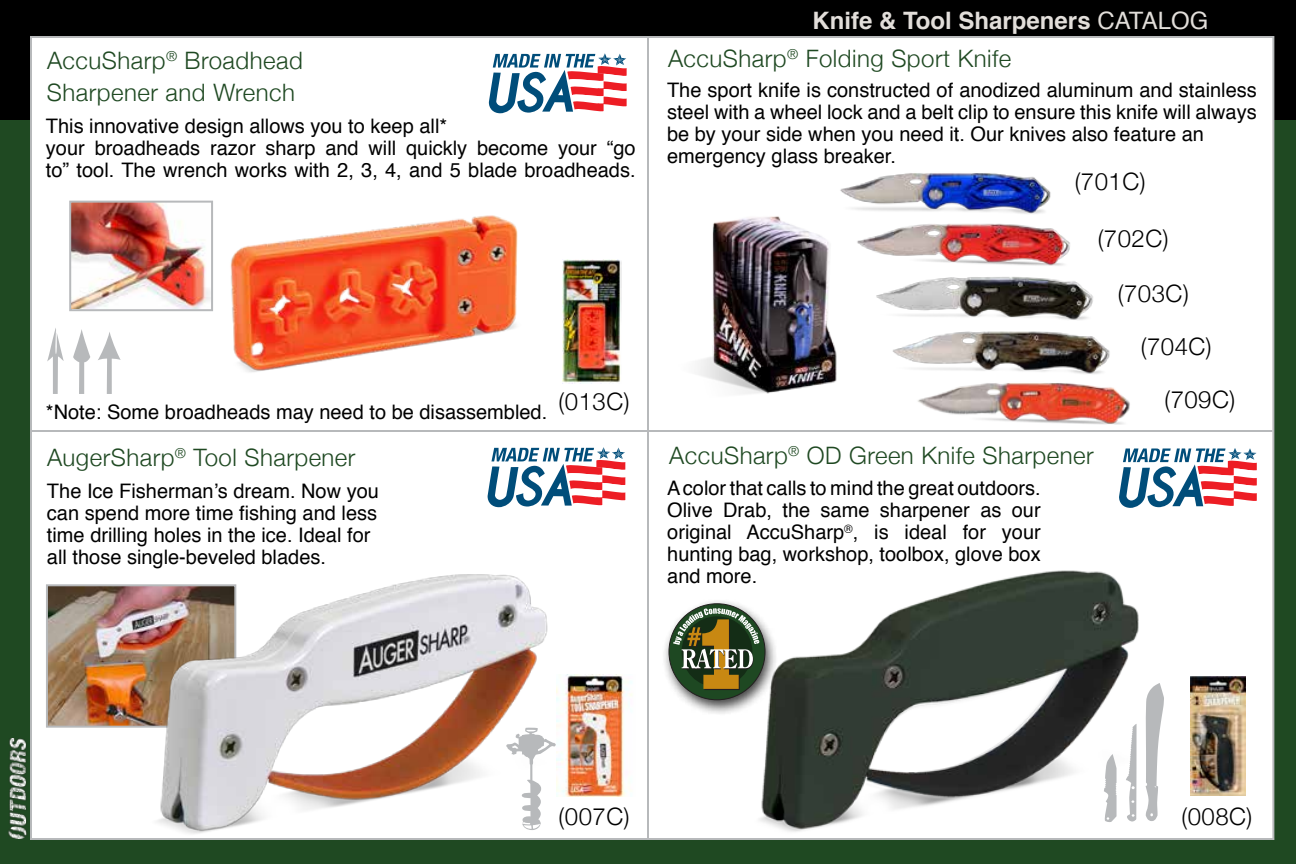
<style>
.page{position:relative;width:1296px;height:864px;background:#fff}
.page>*{position:absolute;margin:0;border:0;box-sizing:border-box;transform-origin:0 0}
.t1{font:300 24px/32px "Helvetica Neue";letter-spacing:.02em;color:#1f4922}
.t2{font:300 24px/52.8px "Helvetica Neue";letter-spacing:.02em;color:#000}
.t3{font:700 24px "Helvetica";color:#e2deda}
.t4{font:20px/22px "Helvetica";color:#000}
.s1{font-weight:400}
</style>
<div class="page">
<div style="left:0;top:120px;width:1296px;height:744px;background:#1f4922"></div>
<div style="left:0;top:0;width:1296px;height:120px;background:#000"></div>
<div style="left:30px;top:36px;width:1244px;height:804px;background:#fff;border:2px solid #b7b9bb"></div>
<img style="left:8px;top:739px;width:24px;height:100px">
<img style="left:699px;top:570px;width:451px;height:270px">
<div style="left:661px;top:599px;width:117px;height:117px;background:#000;opacity:.75"></div>
<div style="left:669px;top:604px;width:96px;height:96px;background:#1e4822;border-radius:50%"></div>
<svg style="left:673px;top:608px;width:86px;height:82px"></svg>
<img style="left:1191px;top:677px;width:54px;height:118px">
<img style="left:563px;top:259px;width:59px;height:124px">
<img style="left:209px;top:215px;width:309px;height:157px">
<img style="left:556px;top:674px;width:76px;height:122px">
<img style="left:49px;top:587px;width:102px;height:138px">
<div style="left:46px;top:584px;width:190px;height:144px;border:2px solid #b7b9bb"></div>
<img style="left:151px;top:575px;width:397px;height:259px">
<hr style="left:32px;top:430px;width:1240px;height:2px;background:#b7b9bb">
<hr style="left:647px;top:36px;width:2px;height:804px;background:#b7b9bb">
<svg style="left:489px;top:53px;width:138px;height:60px"></svg>
<svg style="left:1119px;top:448px;width:138px;height:60px"></svg>
<svg style="left:487px;top:447px;width:138px;height:60px"></svg>
<svg style="left:1126px;top:724px;width:11px;height:97px"></svg>
<svg style="left:1104px;top:754px;width:13px;height:68px"></svg>
<svg style="left:1145px;top:683px;width:19px;height:138px"></svg>
<img style="left:72px;top:204px;width:138px;height:104px">
<div style="left:69px;top:201px;width:144px;height:110px;border:2px solid #b7b9bb"></div>
<svg style="left:506px;top:728px;width:50px;height:102px"></svg>
<img style="left:840px;top:173px;width:290px;height:252px">
<img style="left:698px;top:214px;width:144px;height:184px">
<svg style="left:73px;top:329px;width:17px;height:65px"></svg>
<svg style="left:98px;top:332px;width:23px;height:62px"></svg>
<svg style="left:47px;top:328px;width:17px;height:66px"></svg>
<p class="t1" style="left:47px;top:43px;width:257px">AccuSharp<sup>®</sup> Broadhead<br>Sharpener and Wrench</p>
<p class="t4" style="left:46px;top:116px;width:591px">This innovative design allows you to keep all*<br>your broadheads razor sharp and will quickly become your “go to” tool. The wrench works with 2, 3, 4, and 5 blade broadheads.</p>
<p class="t4" style="left:46px;top:402px;width:503px">*Note: Some broadheads may need to be disassembled.</p>
<p class="t1" style="left:47px;top:440px;width:310px">AugerSharp<sup>®</sup> Tool Sharpener</p>
<p class="t4" style="left:47px;top:481px;width:333px">The Ice Fisherman’s dream. Now you can spend more time fishing and less time drilling holes in the ice. Ideal for all those single-beveled blades.</p>
<p class="t2" style="left:559px;top:373px;width:72px">(013C)</p>
<p class="t3" style="left:812px;top:1px;width:398px">Knife &amp; Tool Sharpeners <span class="s1">CATALOG</span></p>
<p class="t1" style="left:668px;top:41px;width:345px">AccuSharp<sup>®</sup> Folding Sport Knife</p>
<p class="t4" style="left:667px;top:80px;width:591px">The sport knife is constructed of anodized aluminum and stainless steel with a wheel lock and a belt clip to ensure this knife will always be by your side when you need it. Our knives also feature an emergency glass breaker.</p>
<p class="t2" style="left:1075px;top:153px;width:72px">(701C)</p>
<p class="t2" style="left:1098px;top:210px;width:72px">(702C)</p>
<p class="t2" style="left:1141px;top:265px;width:72px;text-indent:-23px">(703C) (704C)</p>
<p class="t1" style="left:669px;top:438px;width:426px">AccuSharp<sup>®</sup> OD Green Knife Sharpener</p>
<p class="t4" style="left:667px;top:478px;width:375px;text-align:justify">A color that calls to mind the great outdoors.<br>Olive Drab, the same sharpener as our original AccuSharp<sup>®</sup>, is ideal for your hunting bag, workshop, toolbox, glove box and more.</p>
<p class="t2" style="left:1164px;top:371px;width:72px">(709C)</p>
<p class="t2" style="left:559px;top:789px;width:72px">(007C)</p>
<p class="t2" style="left:1181px;top:789px;width:72px">(008C)</p>
</div>
